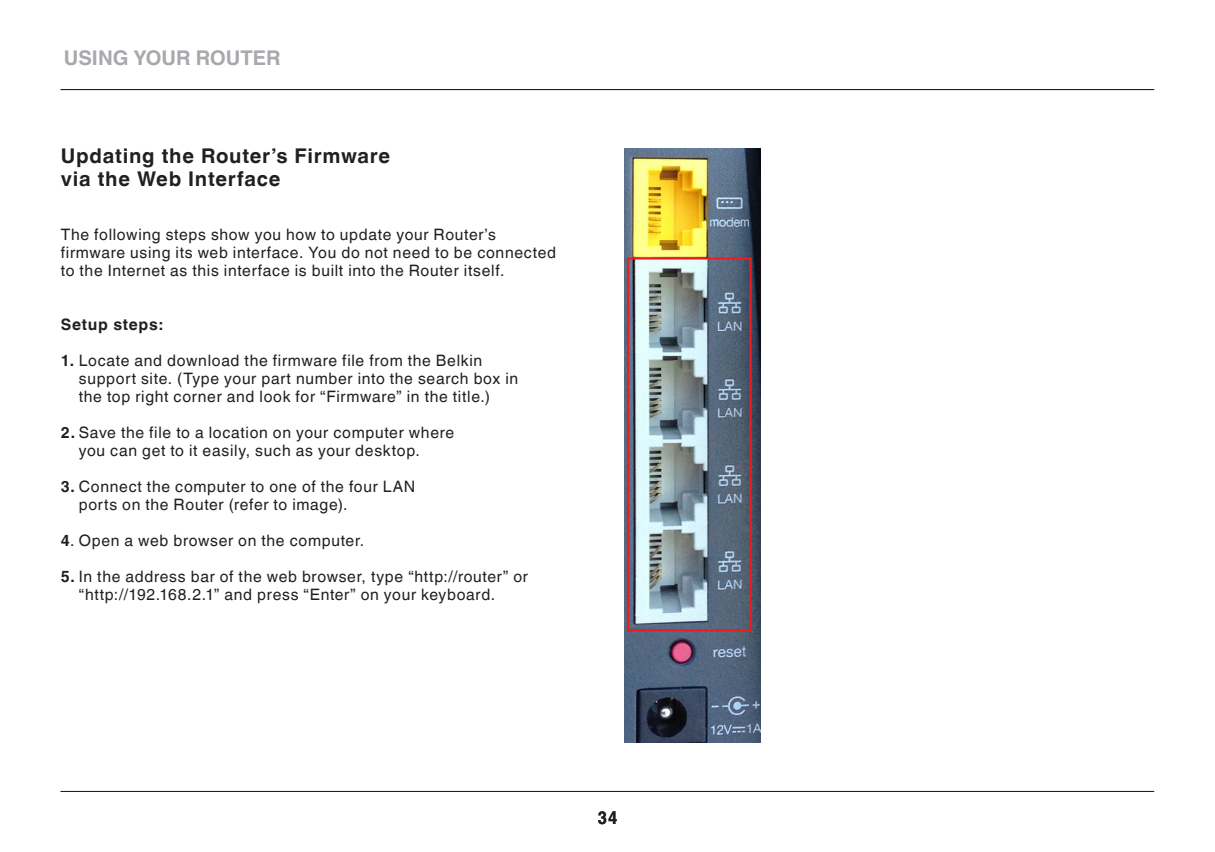
<style>
.page{position:relative;width:1215px;height:852px;background:#fff}
.page>*{position:absolute;margin:0;border:0;box-sizing:border-box;transform-origin:0 0}
.headers{font:700 20.25px/22.5px "Helvetica World";letter-spacing:.035em;color:#231f20}
.Section_Headers_Foll{font:700 20.25px "Helvetica World";color:#a8a9ad}
.t1{font:700 18px "Helvetica World";color:#231f20;scale:.9 1}
.body_bullets{font:15.75px/18px "Helvetica World";letter-spacing:.045em;color:#231f20}
.body_plain{font:15.75px/18px "Helvetica World";letter-spacing:.045em;color:#231f20}
.body_subheaders{font:700 15.75px "Helvetica World";letter-spacing:.045em;color:#231f20}
.s1{font-weight:700}
</style>
<div class="page">
<hr style="left:61px;top:790px;width:1093px;height:1px;background:#231f20">
<hr style="left:61px;top:89px;width:1093px;height:1px;background:#231f20">
<img style="left:625px;top:149px;width:136px;height:593px">
<p class="Section_Headers_Foll" style="left:64px;top:46px;width:218px">USING YOUR ROUTER</p>
<p class="headers" style="left:61px;top:145px;width:331px">Updating the Router’s Firmware via the Web Interface</p>
<p class="body_plain" style="left:61px;top:225px;width:497px">The following steps show you how to update your Router’s firmware using its web interface. You do not need to be connected to the Internet as this interface is built into the Router itself.</p>
<p class="body_subheaders" style="left:61px;top:315px;width:103px">Setup steps:</p>
<p class="body_bullets" style="left:79px;top:351px;width:441px;text-indent:-18px"><span class="s1">1.</span> Locate and download the firmware file from the Belkin support site. (Type your part number into the search box in the top right corner and look for “Firmware” in the title.)</p>
<p class="body_bullets" style="left:79px;top:423px;width:377px;text-indent:-18px"><span class="s1">2.</span> Save the file to a location on your computer where you can get to it easily, such as your desktop.</p>
<p class="body_bullets" style="left:79px;top:477px;width:338px;text-indent:-18px"><span class="s1">3.</span> Connect the computer to one of the four LAN ports on the Router (refer to image).</p>
<p class="body_bullets" style="left:61px;top:531px;width:305px"><span class="s1">4</span>. Open a web browser on the computer.</p>
<p class="body_bullets" style="left:79px;top:567px;width:451px;text-indent:-18px"><span class="s1">5.</span> In the address bar of the web browser, type “http://router” or “http://192.168.2.1” and press “Enter” on your keyboard.</p>
<p class="t1" style="left:598px;top:806px;width:23px">34</p>
</div>
